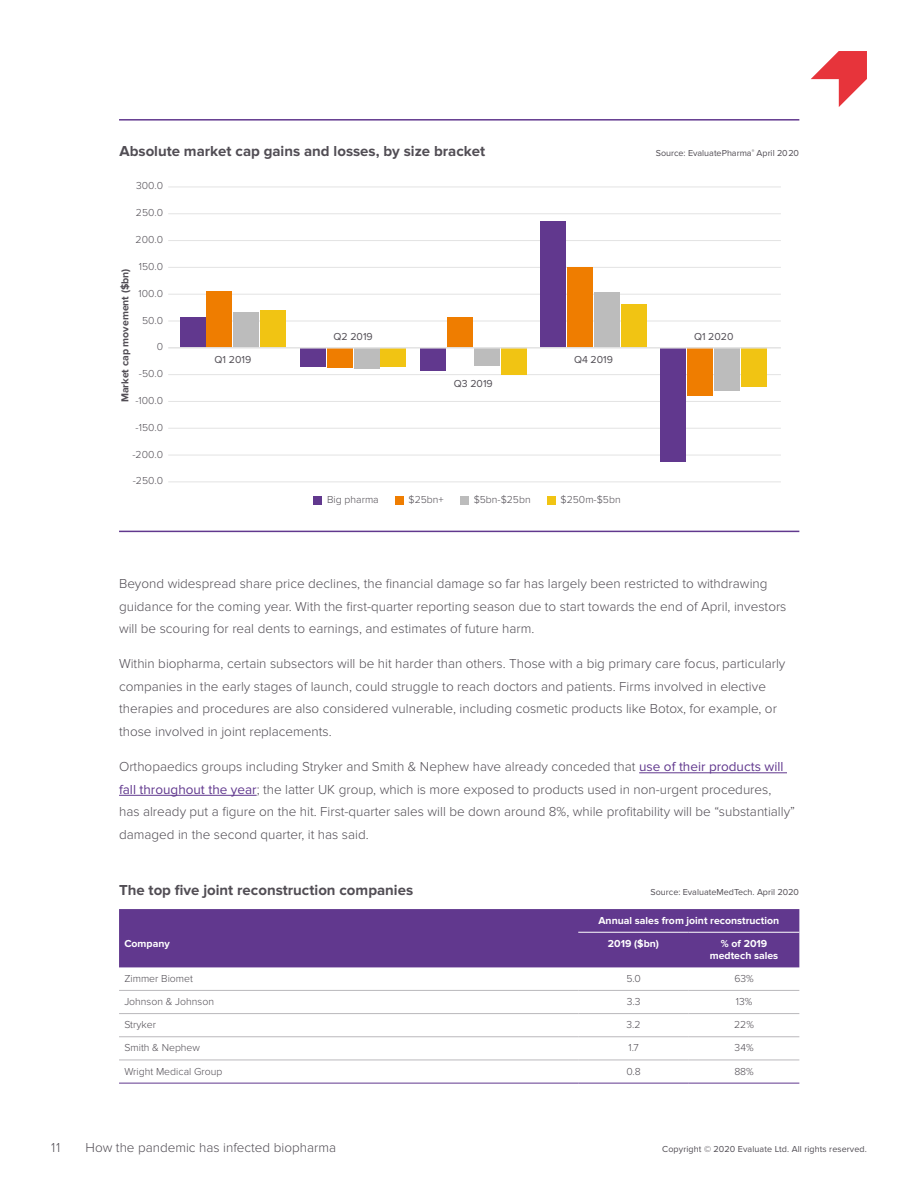
<style>
.page{position:relative;width:918px;height:1188px;background:#fff}
.page>*{position:absolute;margin:0;border:0;box-sizing:border-box;transform-origin:0 0}
.t1{font:700 15px "Proxima Nova";color:#514d54}
.t2{font:300 13.5px/22.5px "Proxima Nova";color:#514d54}
.t3{font:300 10.5px "Proxima Nova";color:#514d54}
.t4{font:700 10.5px/12px "Proxima Nova";color:#fff;text-align:center}
.t5{font:10.5px "Proxima Nova";color:#514d54}
.t6{font:700 10.5px "Proxima Nova";color:#514d54}
.t7{font:9px "Proxima Nova";color:#514d54}
.s1{font-weight:400;color:#61388e}
</style>
<div class="page">
<svg style="left:811px;top:51px;width:56px;height:56px"></svg>
<hr style="left:168px;top:428px;width:613px;height:1px;background:#e3e3e3">
<hr style="left:168px;top:321px;width:613px;height:1px;background:#e3e3e3">
<hr style="left:168px;top:374px;width:613px;height:1px;background:#e3e3e3">
<hr style="left:168px;top:401px;width:613px;height:1px;background:#e3e3e3">
<hr style="left:168px;top:481px;width:613px;height:1px;background:#e3e3e3">
<hr style="left:168px;top:240px;width:613px;height:1px;background:#e3e3e3">
<hr style="left:168px;top:213px;width:613px;height:1px;background:#e3e3e3">
<hr style="left:168px;top:294px;width:613px;height:1px;background:#e3e3e3">
<hr style="left:168px;top:267px;width:613px;height:1px;background:#e3e3e3">
<hr style="left:168px;top:455px;width:613px;height:1px;background:#e3e3e3">
<hr style="left:168px;top:187px;width:613px;height:1px;background:#e3e3e3">
<hr style="left:119px;top:119px;width:680px;height:2px;background:#61388e">
<hr style="left:119px;top:531px;width:680px;height:1px;background:#61388e">
<div style="left:314px;top:496px;width:8px;height:8px;background:#61388e"></div>
<div style="left:395px;top:496px;width:8px;height:8px;background:#ef7d00"></div>
<div style="left:460px;top:496px;width:9px;height:8px;background:#bcbcbc"></div>
<div style="left:547px;top:496px;width:8px;height:8px;background:#f1c413"></div>
<div style="left:180px;top:317px;width:25px;height:31px;background:#61388e"></div>
<div style="left:207px;top:292px;width:25px;height:56px;background:#ef7d00"></div>
<div style="left:234px;top:312px;width:25px;height:36px;background:#bcbcbc"></div>
<div style="left:260px;top:310px;width:26px;height:38px;background:#f1c413"></div>
<div style="left:300px;top:348px;width:26px;height:18px;background:#61388e"></div>
<div style="left:327px;top:348px;width:25px;height:19px;background:#ef7d00"></div>
<div style="left:354px;top:348px;width:25px;height:20px;background:#bcbcbc"></div>
<div style="left:381px;top:348px;width:25px;height:18px;background:#f1c413"></div>
<div style="left:420px;top:348px;width:26px;height:23px;background:#61388e"></div>
<div style="left:447px;top:317px;width:26px;height:31px;background:#ef7d00"></div>
<div style="left:474px;top:348px;width:26px;height:17px;background:#bcbcbc"></div>
<div style="left:501px;top:348px;width:25px;height:27px;background:#f1c413"></div>
<div style="left:541px;top:221px;width:25px;height:127px;background:#61388e"></div>
<div style="left:567px;top:268px;width:26px;height:80px;background:#ef7d00"></div>
<div style="left:594px;top:293px;width:26px;height:55px;background:#bcbcbc"></div>
<div style="left:621px;top:305px;width:26px;height:43px;background:#f1c413"></div>
<div style="left:661px;top:348px;width:25px;height:114px;background:#61388e"></div>
<div style="left:688px;top:348px;width:25px;height:48px;background:#ef7d00"></div>
<div style="left:714px;top:348px;width:26px;height:43px;background:#bcbcbc"></div>
<div style="left:741px;top:348px;width:26px;height:39px;background:#f1c413"></div>
<hr style="left:168px;top:347px;width:613px;height:2px;background:#e3e3e3">
<hr style="left:639px;top:773px;width:148px;height:1px;background:#61388e">
<hr style="left:119px;top:795px;width:138px;height:1px;background:#61388e">
<div style="left:119px;top:909px;width:680px;height:58px;background:#61388e"></div>
<hr style="left:119px;top:990px;width:459px;height:1px;background:#bab8bc">
<hr style="left:578px;top:990px;width:111px;height:1px;background:#bab8bc">
<hr style="left:689px;top:990px;width:110px;height:1px;background:#bab8bc">
<hr style="left:119px;top:1013px;width:459px;height:1px;background:#bab8bc">
<hr style="left:578px;top:1013px;width:111px;height:1px;background:#bab8bc">
<hr style="left:689px;top:1013px;width:110px;height:1px;background:#bab8bc">
<hr style="left:119px;top:1037px;width:459px;height:1px;background:#bab8bc">
<hr style="left:578px;top:1037px;width:111px;height:1px;background:#bab8bc">
<hr style="left:689px;top:1037px;width:110px;height:1px;background:#bab8bc">
<hr style="left:119px;top:1060px;width:459px;height:1px;background:#bab8bc">
<hr style="left:578px;top:1060px;width:111px;height:1px;background:#bab8bc">
<hr style="left:689px;top:1060px;width:110px;height:1px;background:#bab8bc">
<hr style="left:119px;top:1083px;width:459px;height:1px;background:#61388e">
<hr style="left:578px;top:1083px;width:111px;height:1px;background:#61388e">
<hr style="left:689px;top:1083px;width:110px;height:1px;background:#61388e">
<hr style="left:578px;top:932px;width:111px;height:1px;background:#fff">
<hr style="left:689px;top:932px;width:110px;height:1px;background:#fff">
<p class="t1" style="left:119px;top:143px;width:367px">Absolute market cap gains and losses, by size bracket</p>
<p class="t3" style="left:136px;top:180px;width:29px">300.0</p>
<p class="t3" style="left:136px;top:207px;width:29px">250.0</p>
<p class="t3" style="left:136px;top:234px;width:29px">200.0</p>
<p class="t3" style="left:139px;top:260px;width:26px">150.0</p>
<p class="t6" style="left:119px;top:402px;width:136px;rotate:-90deg">Market cap movement ($bn)</p>
<p class="t3" style="left:139px;top:287px;width:26px">100.0</p>
<p class="t3" style="left:142px;top:314px;width:23px">50.0</p>
<p class="t3" style="left:157px;top:341px;width:8px">0</p>
<p class="t3" style="left:139px;top:368px;width:26px">-50.0</p>
<p class="t3" style="left:135px;top:394px;width:29px">-100.0</p>
<p class="t3" style="left:136px;top:421px;width:29px">-150.0</p>
<p class="t3" style="left:133px;top:448px;width:32px">-200.0</p>
<p class="t3" style="left:133px;top:475px;width:32px">-250.0</p>
<p class="t5" style="left:215px;top:353px;width:38px">Q1 2019</p>
<p class="t5" style="left:333px;top:331px;width:41px">Q2 2019</p>
<p class="t5" style="left:454px;top:378px;width:40px">Q3 2019</p>
<p class="t5" style="left:574px;top:353px;width:40px">Q4 2019</p>
<p class="t3" style="left:327px;top:494px;width:53px">Big pharma</p>
<p class="t3" style="left:409px;top:494px;width:37px">$25bn+</p>
<p class="t3" style="left:474px;top:494px;width:59px">$5bn-$25bn</p>
<p class="t3" style="left:561px;top:494px;width:62px">$250m-$5bn</p>
<p class="t7" style="left:656px;top:148px;width:145px">Source: EvaluatePharma<sup>®</sup> April 2020</p>
<p class="t5" style="left:694px;top:331px;width:41px">Q1 2020</p>
<p class="t2" style="left:119px;top:572px;width:669px">Beyond widespread share price declines, the financial damage so far has largely been restricted to withdrawing guidance for the coming year. With the first-quarter reporting season due to start towards the end of April, investors will be scouring for real dents to earnings, and estimates of future harm.</p>
<p class="t2" style="left:119px;top:653px;width:668px">Within biopharma, certain subsectors will be hit harder than others. Those with a big primary care focus, particularly companies in the early stages of launch, could struggle to reach doctors and patients. Firms involved in elective therapies and procedures are also considered vulnerable, including cosmetic products like Botox, for example, or those involved in joint replacements.</p>
<p class="t2" style="left:119px;top:755px;width:678px">Orthopaedics groups including Stryker and Smith &amp; Nephew have already conceded that <span class="s1">use of their products will fall throughout the year</span>; the latter UK group, which is more exposed to products used in non-urgent procedures, has already put a figure on the hit. First-quarter sales will be down around 8%, while profitability will be “substantially” damaged in the second quarter, it has said.</p>
<p class="t1" style="left:119px;top:882px;width:296px">The top five joint reconstruction companies</p>
<p class="t7" style="left:651px;top:887px;width:150px">Source: EvaluateMedTech. April 2020</p>
<p class="t4" style="left:598px;top:914px;width:182px">Annual sales from joint reconstruction</p>
<p class="t4" style="left:124px;top:938px;width:47px">Company</p>
<p class="t4" style="left:608px;top:938px;width:53px">2019 ($bn)</p>
<p class="t4" style="left:710px;top:938px;width:70px">% of 2019 medtech sales</p>
<p class="t3" style="left:124px;top:972px;width:70px">Zimmer Biomet</p>
<p class="t3" style="left:626px;top:972px;width:16px">5.0</p>
<p class="t3" style="left:734px;top:972px;width:21px">63%</p>
<p class="t3" style="left:124px;top:996px;width:91px">Johnson &amp; Johnson</p>
<p class="t3" style="left:627px;top:996px;width:15px">3.3</p>
<p class="t3" style="left:736px;top:996px;width:18px">13%</p>
<p class="t3" style="left:124px;top:1019px;width:33px">Stryker</p>
<p class="t3" style="left:626px;top:1019px;width:16px">3.2</p>
<p class="t3" style="left:734px;top:1019px;width:21px">22%</p>
<p class="t3" style="left:124px;top:1042px;width:77px">Smith &amp; Nephew</p>
<p class="t3" style="left:628px;top:1042px;width:12px">1.7</p>
<p class="t3" style="left:735px;top:1042px;width:20px">34%</p>
<p class="t3" style="left:124px;top:1065px;width:100px">Wright Medical Group</p>
<p class="t3" style="left:626px;top:1065px;width:16px">0.8</p>
<p class="t3" style="left:734px;top:1065px;width:21px">88%</p>
<p class="t2" style="left:51px;top:1136px;width:11px">11</p>
<p class="t2" style="left:86px;top:1136px;width:252px">How the pandemic has infected biopharma</p>
<p class="t7" style="left:662px;top:1144px;width:206px">Copyright © 2020 Evaluate Ltd. All rights reserved.</p>
</div>
